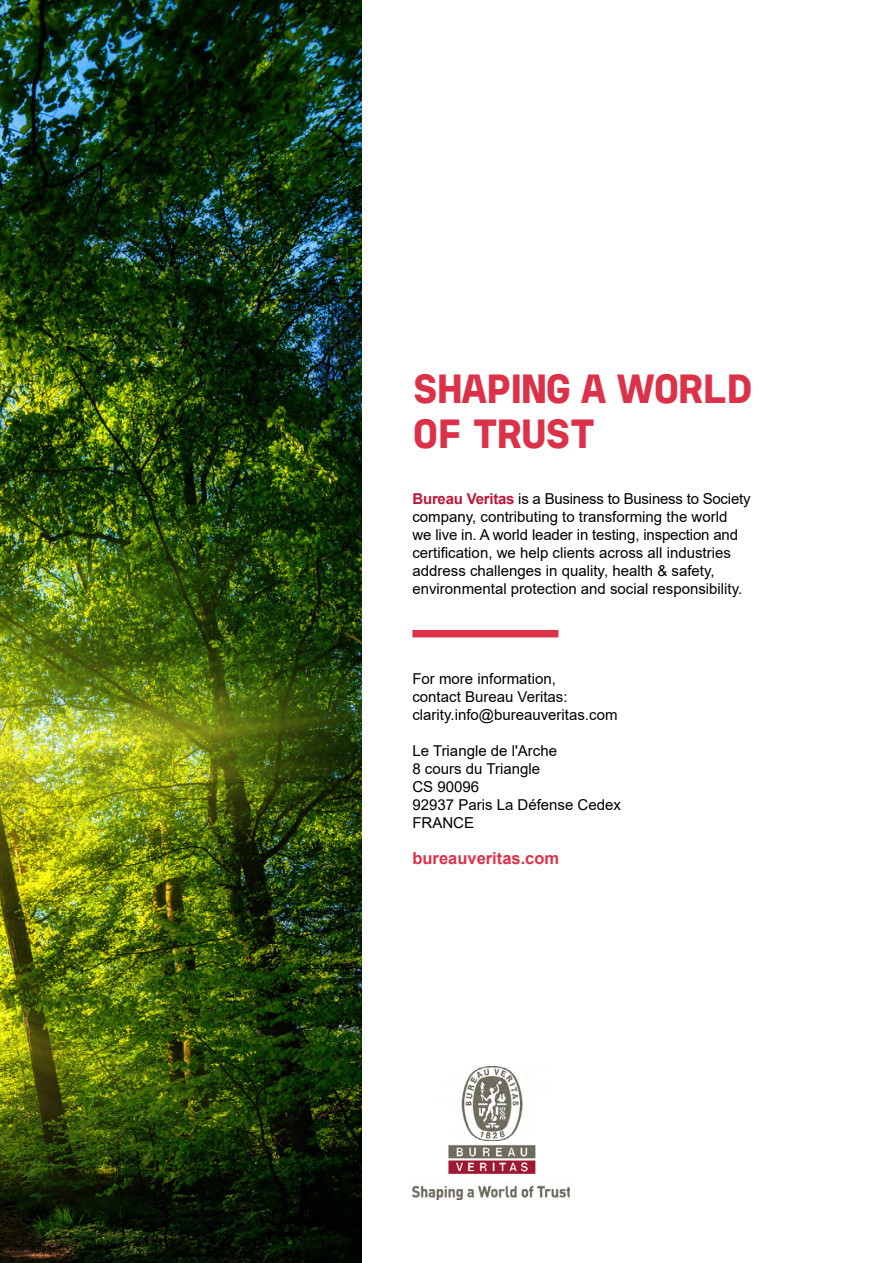
<style>
.page{position:relative;width:893px;height:1263px;background:#fff}
.page>*{position:absolute;margin:0;border:0;box-sizing:border-box;transform-origin:0 0}
.t1{font:700 expanded 40.5px/45px "Bureau Veritas";letter-spacing:-.05em;color:#db324a}
.t2{font:700 16.5px "Arial";color:#db324a}
.t3{font:15px/18px "Arial";color:#000}
.s1{font-weight:700;color:#bd1839}
</style>
<div class="page">
<img style="left:412px;top:1066px;width:158px;height:133px">
<div style="left:412px;top:630px;width:146px;height:7px;background:#db324a"></div>
<img style="left:0;top:0;width:361px;height:1263px">
<h1 class="t1" style="left:412px;top:366px;width:342px">SHAPING A WORLD<br>OF TRUST</h1>
<p class="t3" style="left:412px;top:490px;width:340px"><span class="s1">Bureau Veritas</span> is a Business to Business to Society company, contributing to transforming the world<br>we live in. A world leader in testing, inspection and certification, we help clients across all industries address challenges in quality, health &amp; safety, environmental protection and social responsibility.</p>
<p class="t3" style="left:412px;top:670px;width:207px">For more information,<br>contact Bureau Veritas: clarity.info@bureauveritas.com</p>
<p class="t3" style="left:412px;top:742px;width:210px">Le Triangle de l'Arche<br>8 cours du Triangle<br>CS 90096<br>92937 Paris La Défense Cedex<br>FRANCE</p>
<p class="t2" style="left:412px;top:847px;width:148px">bureauveritas.com</p>
</div>
